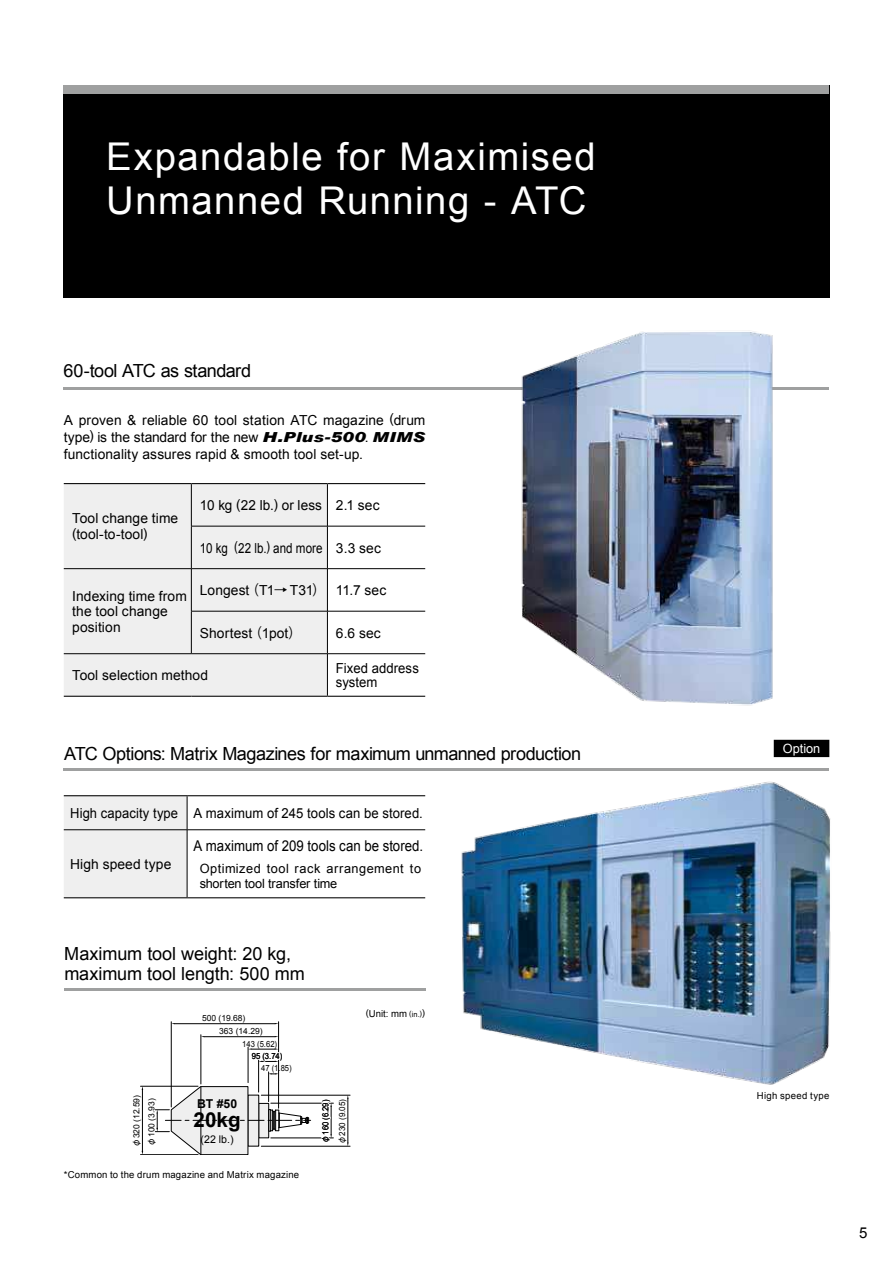
<style>
.page{position:relative;width:893px;height:1263px;background:#fff}
.page>*{position:absolute;margin:0;border:0;box-sizing:border-box;transform-origin:0 0}
.t1{font:38.25px/44.7px "Arial";letter-spacing:.04em;color:#fff}
.t2{font:700 20.55px "Arial";color:#000}
.t3{font:18px/20.2px "Arial";letter-spacing:-.02em;color:#000}
.t4{font:15px "Arial";color:#000}
.t5{font:14.85px "Arial";color:#000;scale:.89 1}
.t6{font:13.8px/15.9px "Arial";letter-spacing:.01em;color:#000}
.t7{font:13.8px "Arial";letter-spacing:.01em;color:#000;scale:.94 1}
.t8{font:13.8px "Arial";letter-spacing:.01em;color:#000;scale:.84 1}
.t9{font:13.8px/13.8px "Arial";letter-spacing:.01em;color:#000;scale:.95 1}
.t10{font:12.75px/14.9px "Arial";letter-spacing:.03em;color:#000}
.t11{font:12.75px "Arial";letter-spacing:-.005em;color:#fff}
.t12{font:700 12.3px "Arial";color:#000}
.t13{font:10.65px "Arial";color:#000}
.t14{font:9.6px "Arial";letter-spacing:.02em;color:#000}
.t15{font:8.55px "Arial";color:#000}
.t16{font:8.55px "Arial";color:#000;scale:.9 1}
.t17{font:8.55px "Arial";color:#000;scale:.95 1}
.s1{font-weight:900;font-style:italic}
.s2{font-family:"UD Shin Go NT Pro";font-weight:300}
.s3{font-family:"UD Shin Go NT Pro"}
.s4{font-size:7.5px}
</style>
<div class="page">
<div style="left:64px;top:85px;width:765px;height:213px;background:#000"></div>
<div style="left:64px;top:85px;width:765px;height:9px;background:#9fa0a0"></div>
<hr style="left:64px;top:387px;width:765px;height:2px;background:#9fa0a0">
<hr style="left:64px;top:988px;width:361px;height:2px;background:#9fa0a0">
<hr style="left:278px;top:1022px;width:1px;height:86px;background:#000">
<hr style="left:171px;top:1022px;width:1px;height:85px;background:#000">
<hr style="left:175px;top:1023px;width:100px;height:1px;background:#000">
<hr style="left:201px;top:1035px;width:1px;height:49px;background:#000">
<hr style="left:204px;top:1036px;width:71px;height:1px;background:#000">
<hr style="left:248px;top:1047px;width:1px;height:35px;background:#000">
<hr style="left:258px;top:1059px;width:1px;height:33px;background:#000">
<svg style="left:248px;top:1048px;width:32px;height:15px"></svg>
<hr style="left:268px;top:1072px;width:1px;height:30px;background:#000">
<hr style="left:271px;top:1103px;width:62px;height:1px;background:#000">
<hr style="left:271px;top:1138px;width:62px;height:1px;background:#000">
<svg style="left:319px;top:1102px;width:13px;height:37px"></svg>
<hr style="left:140px;top:1086px;width:58px;height:1px;background:#000">
<hr style="left:140px;top:1154px;width:58px;height:1px;background:#000">
<hr style="left:142px;top:1090px;width:1px;height:62px;background:#000">
<hr style="left:261px;top:1095px;width:89px;height:1px;background:#000">
<hr style="left:261px;top:1146px;width:89px;height:1px;background:#000">
<hr style="left:348px;top:1099px;width:1px;height:43px;background:#000">
<svg style="left:155px;top:1086px;width:156px;height:69px"></svg>
<div style="left:268px;top:1109px;width:3px;height:22px;border:1px solid #000"></div>
<hr style="left:201px;top:1087px;width:1px;height:67px;background:#000">
<hr style="left:64px;top:768px;width:765px;height:2px;background:#9fa0a0">
<img style="left:509px;top:331px;width:278px;height:375px">
<img style="left:461px;top:781px;width:370px;height:304px">
<div style="left:64px;top:484px;width:263px;height:212px;background:#efefef"></div>
<hr style="left:191px;top:484px;width:1px;height:42px;background:#000">
<hr style="left:327px;top:484px;width:1px;height:42px;background:#000">
<hr style="left:191px;top:526px;width:1px;height:42px;background:#000">
<hr style="left:327px;top:526px;width:1px;height:42px;background:#000">
<hr style="left:191px;top:569px;width:1px;height:42px;background:#000">
<hr style="left:327px;top:569px;width:1px;height:42px;background:#000">
<hr style="left:191px;top:611px;width:1px;height:42px;background:#000">
<hr style="left:327px;top:611px;width:1px;height:42px;background:#000">
<hr style="left:327px;top:654px;width:1px;height:42px;background:#000">
<hr style="left:64px;top:568px;width:127px;height:1px;background:#000">
<hr style="left:191px;top:568px;width:136px;height:1px;background:#000">
<hr style="left:327px;top:568px;width:98px;height:1px;background:#000">
<hr style="left:191px;top:611px;width:136px;height:1px;background:#000">
<hr style="left:327px;top:611px;width:98px;height:1px;background:#000">
<hr style="left:64px;top:653px;width:127px;height:1px;background:#000">
<hr style="left:191px;top:653px;width:136px;height:1px;background:#000">
<hr style="left:327px;top:653px;width:98px;height:1px;background:#000">
<hr style="left:64px;top:483px;width:127px;height:1px;background:#000">
<hr style="left:191px;top:483px;width:136px;height:1px;background:#000">
<hr style="left:327px;top:483px;width:98px;height:1px;background:#000">
<hr style="left:191px;top:526px;width:136px;height:1px;background:#000">
<hr style="left:327px;top:526px;width:98px;height:1px;background:#000">
<hr style="left:64px;top:696px;width:127px;height:1px;background:#000">
<hr style="left:191px;top:696px;width:136px;height:1px;background:#000">
<hr style="left:327px;top:696px;width:98px;height:1px;background:#000">
<div style="left:774px;top:740px;width:55px;height:17px;background:#000"></div>
<div style="left:64px;top:796px;width:123px;height:101px;background:#efefef"></div>
<hr style="left:187px;top:796px;width:1px;height:33px;background:#000">
<hr style="left:187px;top:830px;width:1px;height:67px;background:#000">
<hr style="left:64px;top:829px;width:123px;height:1px;background:#000">
<hr style="left:187px;top:829px;width:238px;height:1px;background:#000">
<hr style="left:64px;top:795px;width:123px;height:1px;background:#000">
<hr style="left:187px;top:795px;width:238px;height:1px;background:#000">
<hr style="left:64px;top:897px;width:123px;height:1px;background:#000">
<hr style="left:187px;top:897px;width:238px;height:1px;background:#000">
<h1 class="t1" style="left:106px;top:137px;width:491px">Expandable for Maximised<br>Unmanned Running - ATC</h1>
<h3 class="t3" style="left:64px;top:362px;width:189px">60-tool ATC as standard</h3>
<p class="t6" style="left:64px;top:412px;width:363px;line-height:17px;text-align:justify">A proven &amp; reliable 60 tool station ATC magazine (drum type) is the standard for the new <span class="s1">H.Plus-500</span>. <span class="s1">MIMS </span>functionality assures rapid &amp; smooth tool set-up.</p>
<p class="t6" style="left:72px;top:512px;width:108px">Tool change time (tool-to-tool)</p>
<p class="t6" style="left:200px;top:498px;width:181px">10 kg (22 lb.) or less 2.1 sec</p>
<p class="t8" style="left:200px;top:542px;width:217px">10 kg (22 lb.) and more 3.3 sec</p>
<p class="t6" style="left:72px;top:589px;width:116px">Indexing time from the tool change position</p>
<p class="t6" style="left:200px;top:584px;width:188px">Longest<span class="s2">（</span>T1<span class="s2">→</span> T31<span class="s2">）</span> 11.7 sec</p>
<p class="t6" style="left:200px;top:626px;width:104px">Shortest<span class="s2">（</span>1pot<span class="s2">）</span></p>
<p class="t6" style="left:336px;top:626px;width:46px">6.6 sec</p>
<p class="t6" style="left:72px;top:669px;width:137px">Tool selection method</p>
<p class="t9" style="left:336px;top:663px;width:89px">Fixed address system</p>
<h3 class="t3" style="left:64px;top:745px;width:518px">ATC Options: Matrix Magazines for maximum unmanned production</h3>
<p class="t7" style="left:70px;top:808px;width:377px">High capacity type A maximum of 245 tools can be stored.</p>
<p class="t6" style="left:70px;top:857px;width:103px">High speed type</p>
<p class="t5" style="left:193px;top:840px;width:259px">A maximum of 209 tools can be stored.</p>
<p class="t10" style="left:200px;top:862px;width:223px">Optimized tool rack arrangement to shorten tool transfer time</p>
<h3 class="t3" style="left:64px;top:945px;width:242px">Maximum tool weight: 20 kg, maximum tool length: 500 mm</h3>
<p class="t15" style="left:202px;top:1015px;width:45px">500 (19.68)</p>
<p class="t15" style="left:219px;top:1028px;width:45px">363 (14.29)</p>
<p class="t16" style="left:242px;top:1040px;width:40px">143 (5.62)</p>
<p class="t16" style="left:252px;top:1053px;width:36px">95 (3.74)</p>
<p class="t16" style="left:261px;top:1065px;width:36px">47 (1.85)</p>
<p class="t15" style="left:133px;top:1147px;width:54px;rotate:-90deg"><span class="s3">φ</span>320 (12.59)</p>
<p class="t17" style="left:339px;top:1144px;width:49px;rotate:-90deg"><span class="s3">φ</span>230 (9.05)</p>
<p class="t12" style="left:197px;top:1098px;width:42px">BT #50</p>
<h2 class="t2" style="left:194px;top:1112px;width:48px">20kg</h2>
<p class="t13" style="left:201px;top:1134px;width:35px">(22 lb.)</p>
<p class="t15" style="left:148px;top:1146px;width:49px;rotate:-90deg"><span class="s3">φ</span>100 (3.93)</p>
<p class="t16" style="left:322px;top:1143px;width:49px;rotate:-90deg"><span class="s3">φ</span>160 (6.29)</p>
<p class="t14" style="left:64px;top:1171px;width:237px">*Common to the drum magazine and Matrix magazine</p>
<p class="t14" style="left:366px;top:1010px;width:61px">(Unit: mm <span class="s4">(in.)</span>)</p>
<p class="t11" style="left:783px;top:744px;width:39px">Option</p>
<p class="t14" style="left:757px;top:1092px;width:74px">High speed type</p>
<p class="t4" style="left:859px;top:1226px;width:10px">5</p>
</div>
